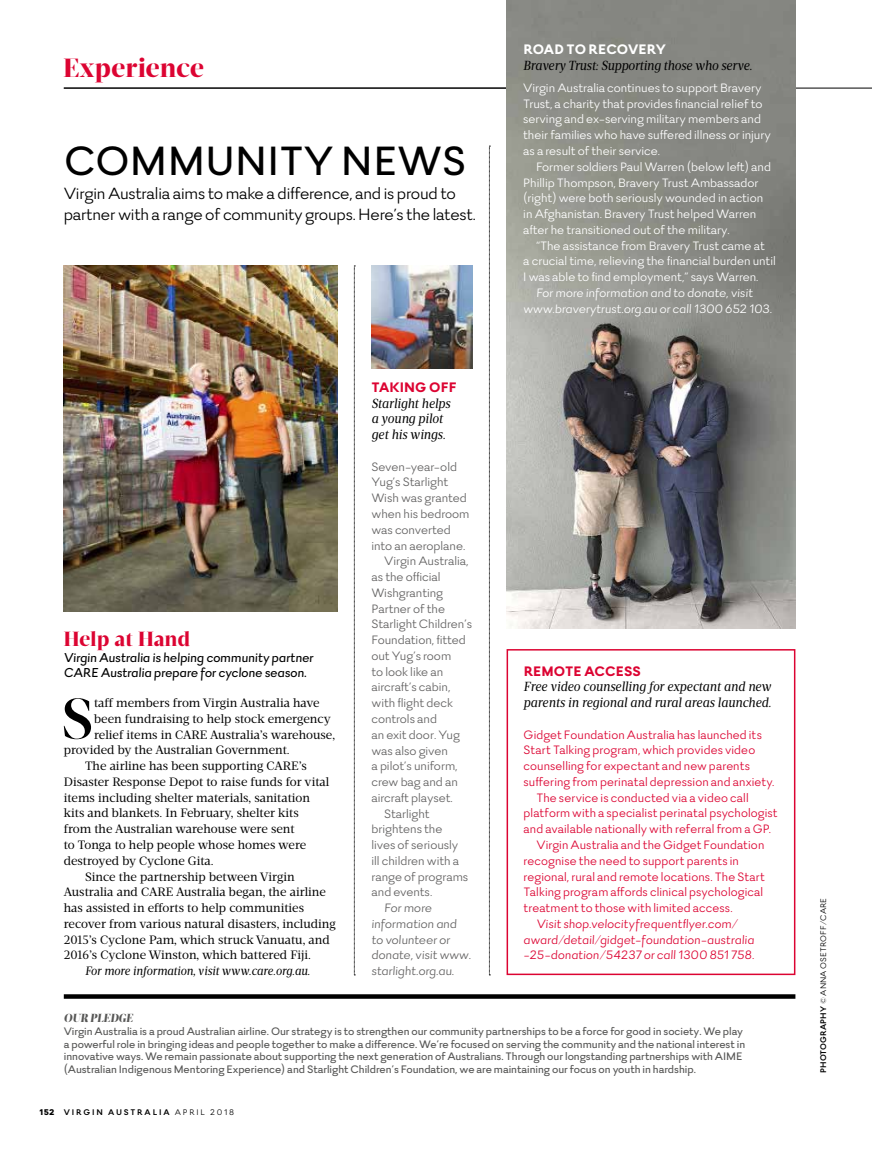
<style>
.page{position:relative;width:872px;height:1149px;background:#fff}
.page>*{position:absolute;margin:0;border:0;box-sizing:border-box;transform-origin:0 0}
.t1{font:500 58.65px "Velino Display";color:#000}
.t2{font:500 45px "Firme";letter-spacing:.005em;color:#000}
.t3{font:900 27px "Velino Display";letter-spacing:.02em;color:#dc0432}
.t4{font:900 21px "Velino Display";letter-spacing:.02em;color:#dc0432}
.t5{font:18px/21px "Firme";letter-spacing:-.01em;color:#000}
.t6{font:800 15px "Firme";letter-spacing:.005em;color:#dc0432}
.t7{font:800 15px "Firme";color:#fff}
.t8{font:italic 500 14.25px/15.8px "Firme";color:#000}
.t9{font:13.5px/15.8px "Firme";color:#fff}
.t10{font:13.5px "Firme";letter-spacing:.01em;color:#dc0432}
.t11{font:13.5px "Firme";color:#646363}
.t12{font:italic 13.5px/15.8px "Velino Text";color:#000}
.t13{font:italic 13.5px/15.8px "Firme";letter-spacing:.005em;color:#dc0432;text-align:center}
.t14{font:italic 13.5px/15.8px "Firme";letter-spacing:-.005em;color:#fff;text-align:center}
.t15{font:italic 13.5px/15.8px "Firme";color:#646363}
.t16{font:12.3px "Velino Text";color:#000}
.t17{font:italic 12.3px "Velino Text";color:#000}
.t18{font:500 12px/12.8px "Firme";color:#575756}
.t19{font:italic 900 12px "Velino Display";letter-spacing:.01em;color:#575756}
.t20{font:9px "Firme";letter-spacing:.01em;color:#000}
.t21{font:700 9px "Firme";letter-spacing:.205em;color:#000}
.s1{font-weight:900}
.s2{font-weight:400}
.s3{font-weight:700}
</style>
<div class="page">
<hr style="left:64px;top:88px;width:808px;height:1px;background:#000">
<svg style="left:64px;top:994px;width:731px;height:4px;background:#111"></svg>
<img style="left:64px;top:266px;width:273px;height:345px">
<img style="left:506px;top:0;width:289px;height:628px">
<img style="left:371px;top:266px;width:101px;height:102px">
<div style="left:506px;top:649px;width:289px;height:325px;border:2px solid #dc0432"></div>
<svg style="left:489px;top:146px;width:1px;height:829px"></svg>
<svg style="left:354px;top:265px;width:1px;height:710px"></svg>
<h3 class="t3" style="left:63px;top:52px;width:142px">Experience</h3>
<h2 class="t2" style="left:64px;top:135px;width:404px">COMMUNITY NEWS</h2>
<h3 class="t5" style="left:64px;top:183px;width:413px">Virgin Australia aims to make a difference, and is proud to partner with a range of community groups. Here’s the latest.</h3>
<h3 class="t4" style="left:64px;top:626px;width:128px">Help at Hand</h3>
<p class="t8" style="left:64px;top:649px;width:251px">Virgin Australia is helping community partner<br>CARE Australia prepare for cyclone season.</p>
<h1 class="t1" style="left:61px;top:685px;width:34px">S</h1>
<p class="t16" style="left:94px;top:695px;width:227px">taff members from Virgin Australia have</p>
<p class="t16" style="left:94px;top:711px;width:238px">been fundraising to help stock emergency</p>
<p class="t16" style="left:94px;top:727px;width:242px">relief items in CARE Australia’s warehouse,</p>
<p class="t16" style="left:64px;top:743px;width:227px">provided by the Australian Government.</p>
<p class="t16" style="left:85px;top:758px;width:223px">The airline has been supporting CARE’s</p>
<p class="t16" style="left:64px;top:774px;width:267px">Disaster Response Depot to raise funds for vital</p>
<p class="t16" style="left:64px;top:790px;width:248px">items including shelter materials, sanitation</p>
<p class="t16" style="left:64px;top:806px;width:236px">kits and blankets. In February, shelter kits</p>
<p class="t16" style="left:64px;top:821px;width:232px">from the Australian warehouse were sent</p>
<p class="t16" style="left:64px;top:837px;width:244px">to Tonga to help people whose homes were</p>
<p class="t16" style="left:64px;top:853px;width:151px">destroyed by Cyclone Gita.</p>
<p class="t16" style="left:85px;top:869px;width:211px">Since the partnership between Virgin</p>
<p class="t16" style="left:64px;top:884px;width:264px">Australia and CARE Australia began, the airline</p>
<p class="t16" style="left:64px;top:900px;width:242px">has assisted in efforts to help communities</p>
<p class="t16" style="left:64px;top:916px;width:273px">recover from various natural disasters, including</p>
<p class="t16" style="left:64px;top:932px;width:267px">2015’s Cyclone Pam, which struck Vanuatu, and</p>
<p class="t16" style="left:64px;top:947px;width:249px">2016’s Cyclone Winston, which battered Fiji.</p>
<p class="t17" style="left:85px;top:963px;width:227px">For more information, visit www.care.org.au.</p>
<p class="t6" style="left:371px;top:378px;width:87px">TAKING OFF</p>
<p class="t12" style="left:371px;top:395px;width:80px">Starlight helps a young pilot get his wings.</p>
<p class="t11" style="left:371px;top:458px;width:87px">Seven-year-old</p>
<p class="t11" style="left:371px;top:474px;width:78px">Yug’s Starlight</p>
<p class="t11" style="left:371px;top:490px;width:97px">Wish was granted</p>
<p class="t11" style="left:371px;top:506px;width:99px">when his bedroom</p>
<p class="t11" style="left:371px;top:521px;width:81px">was converted</p>
<p class="t11" style="left:371px;top:537px;width:95px">into an aeroplane.</p>
<p class="t11" style="left:384px;top:553px;width:86px">Virgin Australia,</p>
<p class="t11" style="left:371px;top:569px;width:71px">as the official</p>
<p class="t11" style="left:371px;top:584px;width:73px">Wishgranting</p>
<p class="t11" style="left:371px;top:600px;width:75px">Partner of the</p>
<p class="t11" style="left:371px;top:616px;width:102px">Starlight Children’s</p>
<p class="t11" style="left:371px;top:632px;width:96px">Foundation, fitted</p>
<p class="t11" style="left:371px;top:647px;width:81px">out Yug’s room</p>
<p class="t11" style="left:371px;top:663px;width:73px">to look like an</p>
<p class="t11" style="left:371px;top:679px;width:80px">aircraft’s cabin,</p>
<p class="t11" style="left:371px;top:695px;width:83px">with flight deck</p>
<p class="t11" style="left:371px;top:710px;width:67px">controls and</p>
<p class="t11" style="left:371px;top:726px;width:90px">an exit door. Yug</p>
<p class="t11" style="left:371px;top:742px;width:78px">was also given</p>
<p class="t11" style="left:371px;top:758px;width:88px">a pilot’s uniform,</p>
<p class="t11" style="left:371px;top:773px;width:88px">crew bag and an</p>
<p class="t11" style="left:371px;top:789px;width:83px">aircraft playset.</p>
<p class="t11" style="left:384px;top:805px;width:47px">Starlight</p>
<p class="t11" style="left:371px;top:821px;width:72px">brightens the</p>
<p class="t11" style="left:371px;top:837px;width:88px">lives of seriously</p>
<p class="t11" style="left:371px;top:852px;width:89px">ill children with a</p>
<p class="t11" style="left:371px;top:868px;width:98px">range of programs</p>
<p class="t11" style="left:371px;top:884px;width:62px">and events.</p>
<p class="t15" style="left:371px;top:899px;width:101px;text-indent:13px">For more information and to volunteer or donate, visit www. starlight.org.au.</p>
<p class="t7" style="left:523px;top:41px;width:144px">ROAD TO RECOVERY</p>
<p class="t12" style="left:523px;top:58px;width:230px">Bravery Trust: Supporting those who serve.</p>
<p class="t9" style="left:523px;top:80px;width:249px">Virgin Australia continues to support Bravery Trust, a charity that provides financial relief to serving and ex-serving military members and their families who have suffered illness or injury as a result of their service.</p>
<p class="t9" style="left:523px;top:159px;width:249px;text-indent:13px">Former soldiers Paul Warren (below left) and Phillip Thompson, Bravery Trust Ambassador (right) were both seriously wounded in action in Afghanistan. Bravery Trust helped Warren after he transitioned out of the military.</p>
<p class="t9" style="left:523px;top:237px;width:254px;text-indent:13px">“The assistance from Bravery Trust came at<br>a crucial time, relieving the financial burden until<br>I was able to find employment,” says Warren.</p>
<p class="t14" style="left:523px;top:285px;width:250px">For more information and to donate, visit www.braverytrust.org.au or call 1300 652 103.</p>
<p class="t6" style="left:523px;top:662px;width:119px">REMOTE ACCESS</p>
<p class="t12" style="left:523px;top:679px;width:249px">Free video counselling for expectant and new parents in regional and rural areas launched.</p>
<p class="t10" style="left:523px;top:726px;width:240px">Gidget Foundation Australia has launched its</p>
<p class="t10" style="left:523px;top:742px;width:233px">Start Talking program, which provides video</p>
<p class="t10" style="left:523px;top:758px;width:228px">counselling for expectant and new parents</p>
<p class="t10" style="left:523px;top:773px;width:252px">suffering from perinatal depression and anxiety.</p>
<p class="t10" style="left:536px;top:789px;width:214px">The service is conducted via a video call</p>
<p class="t10" style="left:523px;top:805px;width:255px">platform with a specialist perinatal psychologist</p>
<p class="t10" style="left:523px;top:821px;width:249px">and available nationally with referral from a GP.</p>
<p class="t10" style="left:536px;top:836px;width:229px">Virgin Australia and the Gidget Foundation</p>
<p class="t10" style="left:523px;top:852px;width:217px">recognise the need to support parents in</p>
<p class="t10" style="left:523px;top:868px;width:243px">regional, rural and remote locations. The Start</p>
<p class="t10" style="left:523px;top:884px;width:241px">Talking program affords clinical psychological</p>
<p class="t10" style="left:523px;top:899px;width:210px">treatment to those with limited access.</p>
<p class="t13" style="left:523px;top:915px;width:232px">Visit shop.velocityfrequentflyer.com/ award/detail/gidget-foundation-australia -25-donation/54237 or call 1300 851 758.</p>
<p class="t19" style="left:64px;top:1010px;width:71px">OUR PLEDGE</p>
<p class="t18" style="left:64px;top:1024px;width:683px">Virgin Australia is a proud Australian airline. Our strategy is to strengthen our community partnerships to be a force for good in society. We play a powerful role in bringing ideas and people together to make a difference. We’re focused on serving the community and the national interest in innovative ways. We remain passionate about supporting the next generation of Australians. Through our longstanding partnerships with AIME (Australian Indigenous Mentoring Experience) and Starlight Children’s Foundation, we are maintaining our focus on youth in hardship.</p>
<p class="t21" style="left:40px;top:1106px;width:196px"><span class="s1">152</span> VIRGIN AUSTRALIA <span class="s2">APRIL 2018</span></p>
<p class="t20" style="left:818px;top:1072px;width:177px;rotate:-90deg"><span class="s3">PHOTOGRAPHY</span> © ANNA OSETROFF/CARE</p>
</div>
